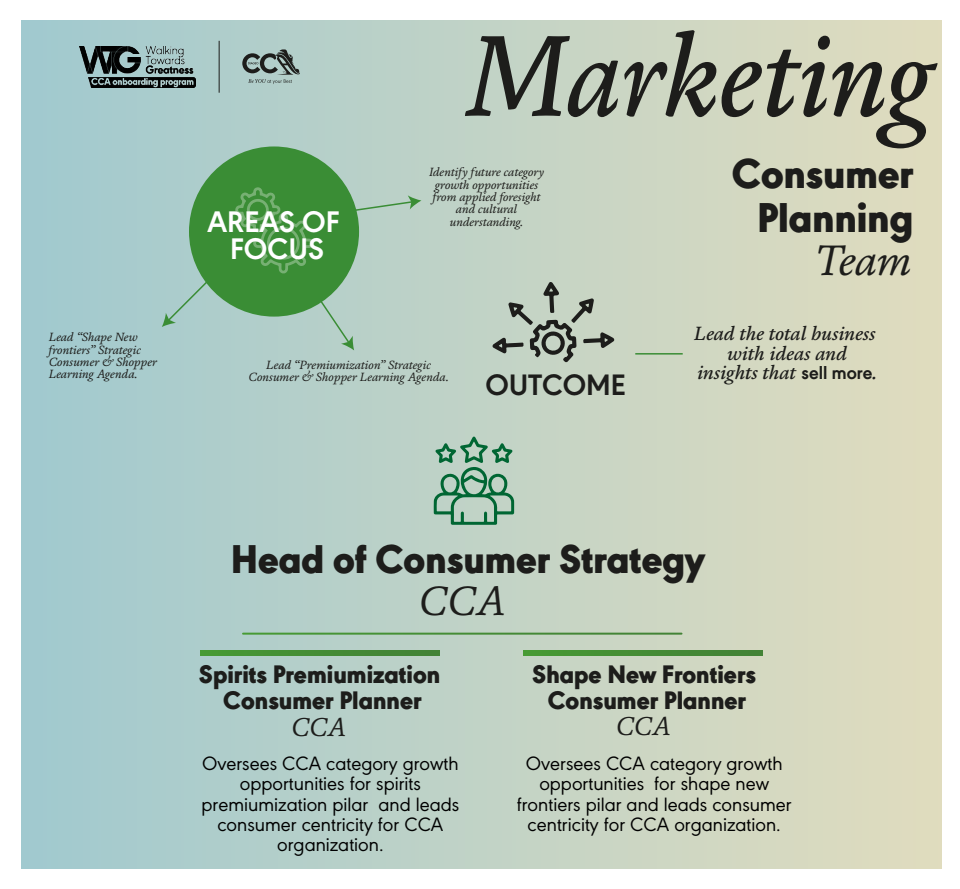
<style>
.page{position:relative;width:960px;height:889px;background:#fff}
.page>*{position:absolute;margin:0;border:0;box-sizing:border-box;transform-origin:0 0}
.t1{font:italic 500 116.75px "FS Brabo Trial";letter-spacing:-.01em;color:#1d1d1b;scale:.9 1}
.t2{font:900 43.4px/43.4px "URW Geometric";color:#1d1d1b;text-align:center}
.t3{font:italic 43.4px "FS Brabo";color:#1d1d1b}
.t4{font:900 41.8px "URW Geometric";color:#1d1d1b}
.t5{font:italic 41.8px "FS Brabo";color:#1d1d1b}
.t6{font:700 30.95px/26.9px "URW Geometric";color:#fff;text-align:center}
.t7{font:700 30.75px "URW Geometric";color:#1d1d1b}
.t8{font:900 26.4px/26.4px "URW Geometric";color:#1d1d1b;text-align:center}
.t9{font:italic 26.4px "FS Brabo";letter-spacing:-.005em;color:#1d1d1b}
.t10{font:20.1px/20.1px "URW Geometric";color:#000;text-align:center}
.t11{font:italic 500 19.5px/19.7px "FS Brabo Trial";letter-spacing:-.005em;color:#1d1d1b;text-align:center}
.t12{font:italic 12.15px/12.3px "FS Brabo";letter-spacing:-.005em;color:#1d1d1b;text-align:center}
.s1{font-family:"URW Geometric";font-weight:700;font-style:normal}
</style>
<div class="page">
<div style="left:21px;top:20px;width:920px;height:848px;background:linear-gradient(to right,#a0c9ce,#e1dcbd)"></div>
<hr style="left:219px;top:41px;width:1px;height:52px;background:#1d1d1b">
<svg style="left:242px;top:49px;width:59px;height:35px;background:#859995"></svg>
<img style="left:80px;top:46px;width:116px;height:41px">
<hr style="left:635px;top:353px;width:48px;height:1px;background:#3a8d35">
<svg style="left:492px;top:282px;width:123px;height:80px;background:#a7b3a6"></svg>
<hr style="left:243px;top:632px;width:439px;height:2px;background:#fff">
<svg style="left:434px;top:437px;width:80px;height:88px;background:#8bb49d"></svg>
<svg style="left:162px;top:277px;width:50px;height:50px;background:#a5c8c3"></svg>
<svg style="left:314px;top:292px;width:40px;height:58px;background:#aecbbf"></svg>
<svg style="left:353px;top:195px;width:68px;height:17px"></svg>
<div style="left:189px;top:146px;width:170px;height:171px;background:#3a8d35;border-radius:50%"></div>
<svg style="left:235px;top:187px;width:79px;height:86px"></svg>
<svg style="left:200px;top:651px;width:239px;height:4px"></svg>
<svg style="left:523px;top:651px;width:240px;height:4px"></svg>
<p class="t12" style="left:49px;top:331px;width:110px;text-align:left">Lead “Shape New frontiers” Strategic<br>Consumer &amp; Shopper<br>Learning Agenda.</p>
<h3 class="t6" style="left:208px;top:206px;width:134px">AREAS OF<br>FOCUS</h3>
<h1 class="t1" style="left:469px;top:-11px;width:520px">Marketing</h1>
<h2 class="t2" style="left:732px;top:149px;width:183px">Consumer<br>Planning</h2>
<h2 class="t3" style="left:816px;top:228px;width:99px">Team</h2>
<p class="t12" style="left:429px;top:166px;width:117px">Identify future category growth opportunities from applied foresight and cultural understanding.</p>
<p class="t12" style="left:249px;top:358px;width:202px">Lead “Premiumization” Strategic<br>Consumer &amp; Shopper Learning Agenda.</p>
<h3 class="t7" style="left:485px;top:361px;width:142px">OUTCOME</h3>
<p class="t11" style="left:695px;top:323px;width:185px">Lead the total business with ideas and insights that <span class="s1">sell more</span>.</p>
<h3 class="t4" style="left:231px;top:527px;width:476px">Head of Consumer Strategy</h3>
<h3 class="t5" style="left:420px;top:569px;width:89px">CCA</h3>
<h3 class="t8" style="left:532px;top:659px;width:225px">Shape New Frontiers<br>Consumer Planner</h3>
<h3 class="t9" style="left:616px;top:707px;width:57px">CCA</h3>
<h3 class="t8" style="left:199px;top:659px;width:243px">Spirits Premiumization<br>Consumer Planner</h3>
<h3 class="t9" style="left:292px;top:707px;width:57px">CCA</h3>
<p class="t10" style="left:202px;top:752px;width:259px">Oversees CCA category growth opportunities for spirits premiumization pilar and leads consumer centricity for CCA organization.</p>
<p class="t10" style="left:517px;top:752px;width:277px">Oversees CCA category growth opportunities for shape new frontiers pilar and leads consumer centricity for CCA organization.</p>
</div>
